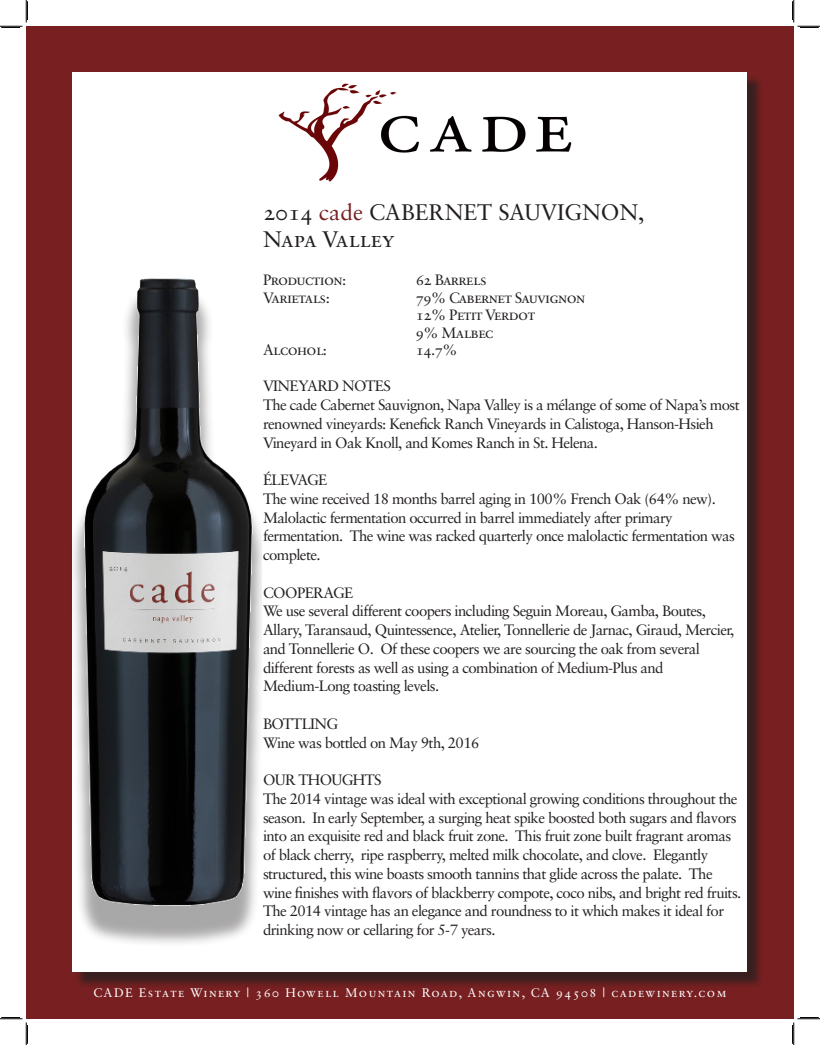
<style>
.page{position:relative;width:820px;height:1045px;background:#fff}
.page>*{position:absolute;margin:0;border:0;box-sizing:border-box;transform-origin:0 0}
.t1{font:22.5px/27px "Sabon Roman SC";color:#231f20}
.t2{font:15px/18.8px "Sabon";letter-spacing:-.04em;color:#231f20}
.t3{font:15px/17.5px "Sabon Roman SC";letter-spacing:-.04em;color:#231f20}
.t4{font:12.5px "Sabon Roman SC";letter-spacing:.11em;color:#fff}
.s1{font-family:"Sabon";color:#771f21}
</style>
<div class="page">
<div style="left:26px;top:26px;width:768px;height:993px;background:#771f21"></div>
<div style="left:74px;top:74px;width:689px;height:914px;background:#231f20;opacity:.75"></div>
<div style="left:72px;top:72px;width:676px;height:900px;background:#fff"></div>
<div style="left:69px;top:291px;width:193px;height:657px;background:#231f20;opacity:.39"></div>
<img style="left:78px;top:278px;width:178px;height:633px">
<img style="left:278px;top:83px;width:294px;height:99px">
<svg style="left:0;top:0;width:28px;height:28px"></svg>
<svg style="left:0;top:1017px;width:28px;height:28px"></svg>
<svg style="left:792px;top:0;width:28px;height:28px"></svg>
<svg style="left:792px;top:1017px;width:28px;height:28px"></svg>
<p class="t1" style="left:263px;top:199px;width:383px">2014 <span class="s1">cade</span> CABERNET SAUVIGNON,<br>Napa Valley</p>
<p class="t3" style="left:263px;top:271px;width:85px">Production:</p>
<p class="t3" style="left:416px;top:271px;width:72px">62 Barrels</p>
<p class="t3" style="left:263px;top:288px;width:68px">Varietals:</p>
<p class="t3" style="left:416px;top:288px;width:171px">79% Cabernet Sauvignon<br>12% Petit Verdot</p>
<p class="t3" style="left:416px;top:323px;width:79px">9% Malbec</p>
<p class="t3" style="left:263px;top:341px;width:66px">Alcohol:</p>
<p class="t3" style="left:416px;top:341px;width:43px">14.7%</p>
<p class="t3" style="left:263px;top:377px;width:129px">VINEYARD NOTES</p>
<p class="t2" style="left:263px;top:395px;width:478px">The cade Cabernet Sauvignon, Napa Valley is a mélange of some of Napa’s most renowned vineyards: Kenefick Ranch Vineyards in Calistoga, Hanson-Hsieh<br>Vineyard in Oak Knoll, and Komes Ranch in St. Helena.</p>
<p class="t3" style="left:263px;top:471px;width:66px">ÉLEVAGE</p>
<p class="t2" style="left:263px;top:489px;width:473px">The wine received 18 months barrel aging in 100% French Oak (64% new).<br>Malolactic fermentation occurred in barrel immediately after primary fermentation. The wine was racked quarterly once malolactic fermentation was complete.</p>
<p class="t3" style="left:263px;top:583px;width:92px">COOPERAGE</p>
<p class="t2" style="left:263px;top:602px;width:473px">We use several different coopers including Seguin Moreau, Gamba, Boutes, Allary, Taransaud, Quintessence, Atelier, Tonnellerie de Jarnac, Giraud, Mercier, and Tonnellerie O. Of these coopers we are sourcing the oak from several different forests as well as using a combination of Medium-Plus and Medium-Long toasting levels.</p>
<p class="t3" style="left:263px;top:715px;width:77px">BOTTLING</p>
<p class="t2" style="left:263px;top:733px;width:218px">Wine was bottled on May 9th, 2016</p>
<p class="t3" style="left:263px;top:771px;width:120px">OUR THOUGHTS</p>
<p class="t2" style="left:263px;top:789px;width:480px">The 2014 vintage was ideal with exceptional growing conditions throughout the season. In early September, a surging heat spike boosted both sugars and flavors into an exquisite red and black fruit zone. This fruit zone built fragrant aromas of black cherry, ripe raspberry, melted milk chocolate, and clove. Elegantly structured, this wine boasts smooth tannins that glide across the palate. The wine finishes with flavors of blackberry compote, coco nibs, and bright red fruits.<br>The 2014 vintage has an elegance and roundness to it which makes it ideal for drinking now or cellaring for 5-7 years.</p>
<p class="t4" style="left:94px;top:985px;width:634px">CADE Estate Winery | 360 Howell Mountain Road, Angwin, CA 94508 | cadewinery.com</p>
</div>
